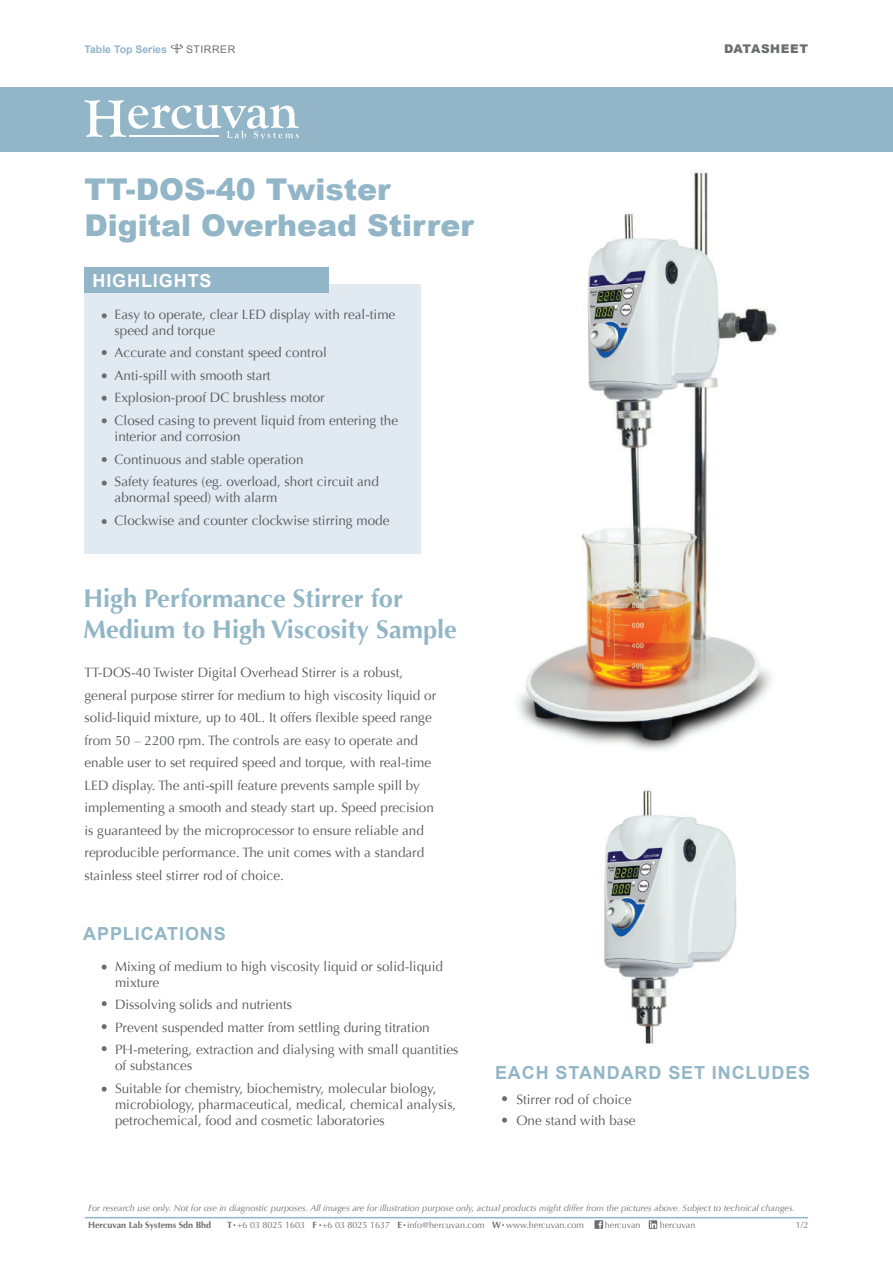
<style>
.page{position:relative;width:893px;height:1263px;background:#fff}
.page>*{position:absolute;margin:0;border:0;box-sizing:border-box;transform-origin:0 0}
.t1{font:900 30px/36px "Arial";color:#92b6c7}
.t2{font:700 25.5px/30.6px "Optima";color:#92b6c7}
.t3{font:700 18px "Arial";letter-spacing:.05em;color:#92b6c7}
.t4{font:700 18px "Arial";letter-spacing:.05em;color:#fff}
.t5{font:13.5px/22.5px "Optima";color:#57585a}
.t6{font:900 12px "Arial";letter-spacing:.05em;color:#6c6d70}
.t7{font:700 10.5px "Arial";color:#92b6c7}
.t8{font:10.5px "Arial";letter-spacing:.05em;color:#6c6d70}
.t9{font:italic 9px "Optima";color:#6c6d70}
.t10{font:9px "Optima";color:#6c6d70}
.t11{font:700 9px "Optima";color:#6c6d70}
.s1{font-weight:700}
</style>
<div class="page">
<div style="left:85px;top:285px;width:336px;height:269px;background:#e1eaf0"></div>
<div style="left:0;top:87px;width:893px;height:65px;background:#92b6c7"></div>
<div style="left:85px;top:267px;width:244px;height:26px;background:#92b6c7"></div>
<svg style="left:85px;top:100px;width:214px;height:40px"></svg>
<hr style="left:129px;top:135px;width:90px;height:1px;background:#fff">
<svg style="left:102px;top:964px;width:5px;height:5px"></svg>
<svg style="left:102px;top:1001px;width:5px;height:5px"></svg>
<svg style="left:102px;top:1024px;width:5px;height:5px"></svg>
<svg style="left:502px;top:1096px;width:5px;height:5px"></svg>
<svg style="left:502px;top:1118px;width:5px;height:5px"></svg>
<svg style="left:102px;top:1046px;width:5px;height:5px"></svg>
<svg style="left:102px;top:1087px;width:5px;height:4px"></svg>
<img style="left:517px;top:170px;width:260px;height:581px">
<svg style="left:102px;top:313px;width:5px;height:5px"></svg>
<svg style="left:102px;top:350px;width:5px;height:5px"></svg>
<svg style="left:102px;top:373px;width:5px;height:5px"></svg>
<svg style="left:102px;top:396px;width:5px;height:5px"></svg>
<svg style="left:102px;top:519px;width:5px;height:5px"></svg>
<svg style="left:102px;top:481px;width:5px;height:4px"></svg>
<svg style="left:102px;top:418px;width:5px;height:5px"></svg>
<svg style="left:102px;top:457px;width:5px;height:5px"></svg>
<svg style="left:171px;top:44px;width:12px;height:9px"></svg>
<img style="left:604px;top:790px;width:133px;height:254px">
<svg style="left:594px;top:1220px;width:9px;height:9px"></svg>
<hr style="left:85px;top:1217px;width:723px;height:1px;background:#92b6c7">
<svg style="left:649px;top:1220px;width:8px;height:9px"></svg>
<p class="t7" style="left:84px;top:43px;width:84px">Table Top Series</p>
<p class="t8" style="left:186px;top:42px;width:51px">STIRRER</p>
<p class="t6" style="left:724px;top:40px;width:85px">DATASHEET</p>
<h1 class="t1" style="left:85px;top:170px;width:391px">TT-DOS-40 Twister<br>Digital Overhead Stirrer</h1>
<h3 class="t4" style="left:92px;top:269px;width:121px">HIGHLIGHTS</h3>
<p class="t5" style="left:115px;top:306px;width:282px;line-height:16.2px">Easy to operate, clear LED display with real-time speed and torque</p>
<p class="t5" style="left:115px;top:342px;width:285px">Accurate and constant speed control<br>Anti-spill with smooth start<br>Explosion-proof DC brushless motor<br>Closed casing to prevent liquid from entering the</p>
<p class="t5" style="left:115px;top:425px;width:266px">interior and corrosion<br>Continuous and stable operation<br>Safety features (eg. overload, short circuit and</p>
<p class="t5" style="left:115px;top:487px;width:276px">abnormal speed) with alarm<br>Clockwise and counter clockwise stirring mode</p>
<h2 class="t2" style="left:83px;top:583px;width:375px">High Performance Stirrer for<br>Medium to High Viscosity Sample</h2>
<p class="t5" style="left:85px;top:662px;width:353px">TT-DOS-40 Twister Digital Overhead Stirrer is a robust, general purpose stirrer for medium to high viscosity liquid or solid-liquid mixture, up to 40L. It offers flexible speed range from 50 – 2200 rpm. The controls are easy to operate and enable user to set required speed and torque, with real-time LED display. The anti-spill feature prevents sample spill by implementing a smooth and steady start up. Speed precision is guaranteed by the microprocessor to ensure reliable and reproducible performance. The unit comes with a standard stainless steel stirrer rod of choice.</p>
<h3 class="t3" style="left:83px;top:922px;width:144px">APPLICATIONS</h3>
<p class="t5" style="left:115px;top:958px;width:329px;line-height:16.2px">Mixing of medium to high viscosity liquid or solid-liquid mixture</p>
<p class="t5" style="left:115px;top:994px;width:345px">Dissolving solids and nutrients<br>Prevent suspended matter from settling during titration<br>PH-metering, extraction and dialysing with small quantities</p>
<p class="t5" style="left:115px;top:1055px;width:323px">of substances<br>Suitable for chemistry, biochemistry, molecular biology,</p>
<p class="t5" style="left:115px;top:1097px;width:343px;line-height:16.2px">microbiology, pharmaceutical, medical, chemical analysis, petrochemical, food and cosmetic laboratories</p>
<h3 class="t3" style="left:495px;top:1060px;width:317px">EACH STANDARD SET INCLUDES</h3>
<p class="t5" style="left:516px;top:1089px;width:121px;line-height:21px">Stirrer rod of choice<br>One stand with base</p>
<p class="t9" style="left:88px;top:1203px;width:708px">For research use only. Not for use in diagnostic purposes. All images are for illustration purpose only, actual products might differ from the pictures above. Subject to technical changes.</p>
<p class="t11" style="left:88px;top:1219px;width:125px">Hercuvan Lab Systems Sdn Bhd</p>
<p class="t10" style="left:227px;top:1219px;width:358px"><span class="s1">T</span> +6 03 8025 1603 <span class="s1">F</span> +6 03 8025 1637 <span class="s1">E</span> info@hercuvan.com <span class="s1">W</span> www.hercuvan.com</p>
<p class="t10" style="left:605px;top:1219px;width:37px">hercuvan</p>
<p class="t10" style="left:660px;top:1220px;width:37px">hercuvan</p>
<p class="t10" style="left:796px;top:1220px;width:14px">1/2</p>
</div>
